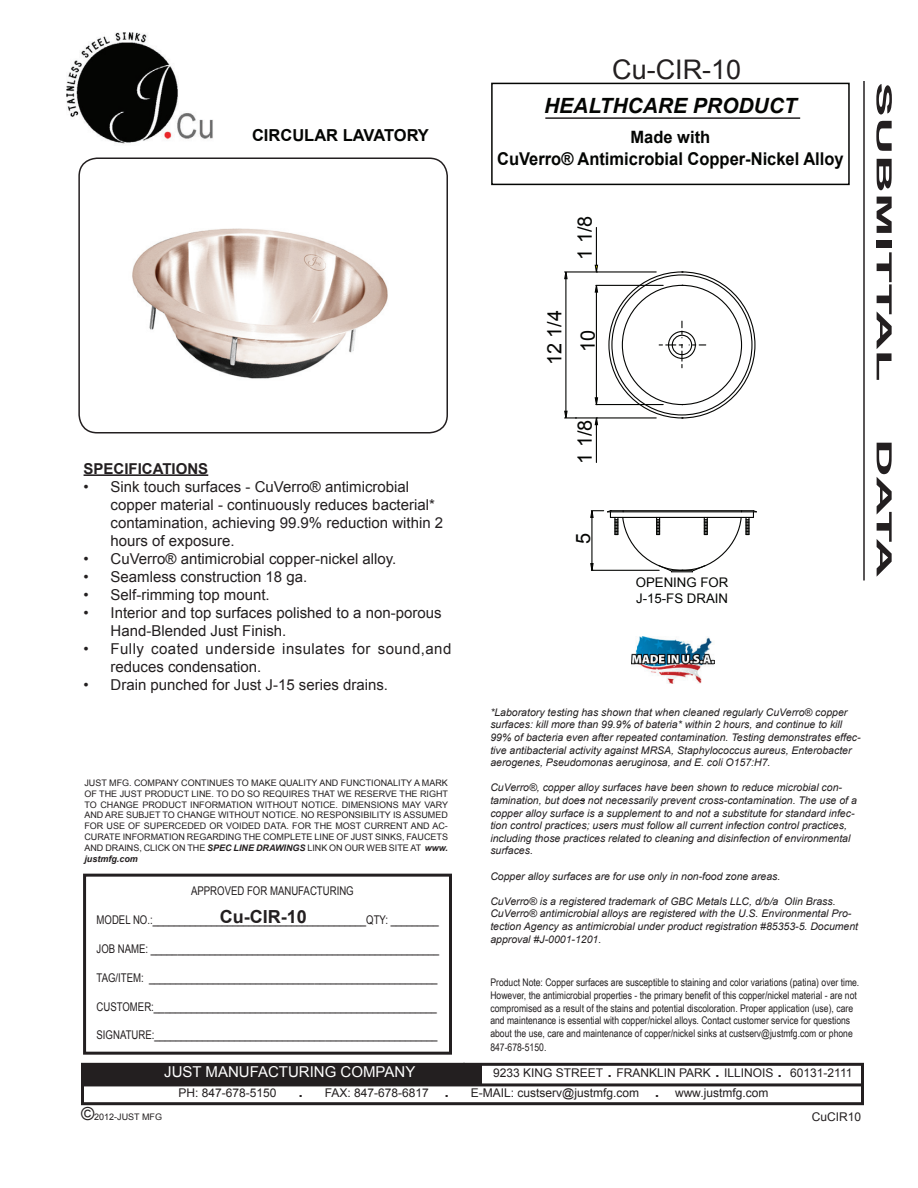
<style>
.page{position:relative;width:918px;height:1188px;background:#fff}
.page>*{position:absolute;margin:0;border:0;box-sizing:border-box;transform-origin:0 0}
.t1{font:27px "Arial";color:#231f20}
.t2{font:italic 700 21px "Arial";color:#040503}
.t3{font:700 21px "Arial";color:#231f20;scale:2.5 1}
.t4{font:19.8px "Arial";color:#040503}
.t5{font:700 18px "Arial";color:#231f20}
.t6{font:700 17.7px "Arial";color:#040503;scale:.93 1}
.t7{font:700 16.95px "Arial";color:#040503}
.t8{font:700 16.5px "Arial";color:#040503}
.t9{font:15px/18px "Arial";color:#231f20}
.t10{font:15px/18px "Arial";letter-spacing:.03em;color:#231f20}
.t11{font:15px "Arial";color:#fff}
.t12{font:700 15px "Arial";color:#231f20}
.t13{font:13.2px/15.9px "Arial";color:#040503}
.t14{font:12px "Arial";color:#231f20;scale:.8 1}
.t15{font:12px "Arial";color:#231f20}
.t16{font:italic 10.5px/12.6px "Arial";color:#231f20}
.t17{font:10.5px/12.6px "Arial Narrow";color:#231f20}
.t18{font:9px/10.8px "Arial";color:#231f20;text-align:justify}
.s1{font-weight:700;font-style:italic}
.s2{font-size:21px}
.s3{font-size:18px}
</style>
<div class="page">
<div style="left:81px;top:1063px;width:783px;height:42px;border:3px solid #231f20"></div>
<hr style="left:81px;top:1083px;width:783px;height:3px;background:#231f20">
<div style="left:81px;top:1064px;width:401px;height:22px;background:#231f20"></div>
<hr style="left:863px;top:81px;width:2px;height:499px;background:#231f20">
<div style="left:78px;top:158px;width:370px;height:276px;border:2px solid #231f20;border-radius:18px"></div>
<div style="left:83px;top:874px;width:369px;height:181px;border:3px solid #231f20"></div>
<img style="left:66px;top:32px;width:147px;height:112px">
<img style="left:132px;top:228px;width:256px;height:151px">
<hr style="left:84px;top:474px;width:124px;height:2px;background:#231f20">
<svg style="left:658px;top:321px;width:48px;height:48px"></svg>
<hr style="left:596px;top:285px;width:67px;height:1px;background:#040503">
<hr style="left:596px;top:404px;width:67px;height:1px;background:#040503">
<hr style="left:596px;top:292px;width:1px;height:106px;background:#040503">
<hr style="left:565px;top:271px;width:91px;height:2px;background:#040503">
<hr style="left:565px;top:417px;width:91px;height:2px;background:#040503">
<hr style="left:565px;top:279px;width:1px;height:132px;background:#040503">
<svg style="left:564px;top:271px;width:4px;height:9px"></svg>
<svg style="left:564px;top:410px;width:4px;height:9px"></svg>
<svg style="left:590px;top:510px;width:167px;height:63px"></svg>
<hr style="left:596px;top:227px;width:1px;height:38px;background:#040503">
<svg style="left:594px;top:264px;width:5px;height:29px"></svg>
<hr style="left:596px;top:425px;width:1px;height:37px;background:#040503">
<svg style="left:594px;top:397px;width:5px;height:29px"></svg>
<img style="left:631px;top:637px;width:83px;height:46px">
<div style="left:491px;top:83px;width:359px;height:102px;border:2px solid #040503"></div>
<hr style="left:545px;top:117px;width:255px;height:2px;background:#231f20">
<h3 class="t8" style="left:252px;top:124px;width:178px">CIRCULAR LAVATORY</h3>
<h1 class="t1" style="left:612px;top:52px;width:131px">Cu-CIR-10</h1>
<h2 class="t2" style="left:544px;top:91px;width:254px">HEALTHCARE PRODUCT</h2>
<h3 class="t7" style="left:631px;top:125px;width:81px">Made with</h3>
<h3 class="t6" style="left:497px;top:147px;width:374px">CuVerro® Antimicrobial Copper-Nickel Alloy</h3>
<h3 class="t4" style="left:572px;top:260px;width:46px;rotate:-90deg">1 1/8</h3>
<h3 class="t4" style="left:541px;top:365px;width:57px;rotate:-90deg">12 1/4</h3>
<h3 class="t4" style="left:575px;top:352px;width:24px;rotate:-90deg">10</h3>
<h2 class="t3" style="left:898px;top:82px;width:121px;rotate:90deg">SUBMITTAL</h2>
<h3 class="t12" style="left:84px;top:458px;width:126px">SPECIFICATIONS</h3>
<h3 class="t9" style="left:111px;top:477px;width:334px;text-indent:-27px">• Sink touch surfaces - CuVerro® antimicrobial copper material - continuously reduces bacterial* contamination, achieving 99.9% reduction within 2 hours of exposure.</h3>
<h3 class="t9" style="left:84px;top:549px;width:314px">• CuVerro® antimicrobial copper-nickel alloy.</h3>
<h3 class="t9" style="left:84px;top:567px;width:225px">• Seamless construction 18 ga.</h3>
<h3 class="t9" style="left:84px;top:585px;width:188px">• Self-rimming top mount.</h3>
<h3 class="t9" style="left:111px;top:603px;width:333px;text-indent:-27px">• Interior and top surfaces polished to a non-porous<br>Hand-Blended Just Finish.</h3>
<h3 class="t10" style="left:111px;top:639px;width:342px;text-indent:-27px">• Fully coated underside insulates for sound,and reduces condensation.</h3>
<h3 class="t9" style="left:84px;top:675px;width:306px">• Drain punched for Just J-15 series drains.</h3>
<p class="t18" style="left:84px;top:778px;width:365px">JUST MFG. COMPANY CONTINUES TO MAKE QUALITY AND FUNCTIONALITY A MARK OF THE JUST PRODUCT LINE. TO DO SO REQUIRES THAT WE RESERVE THE RIGHT TO CHANGE PRODUCT INFORMATION WITHOUT NOTICE. DIMENSIONS MAY VARY AND ARE SUBJET TO CHANGE WITHOUT NOTICE. NO RESPONSIBILITY IS ASSUMED FOR USE OF SUPERCEDED OR VOIDED DATA. FOR THE MOST CURRENT AND AC-CURATE INFORMATION REGARDING THE COMPLETE LINE OF JUST SINKS, FAUCETS AND DRAINS, CLICK ON THE <span class="s1">SPEC LINE DRAWINGS</span> LINK ON OUR WEB SITE AT <span class="s1">www. justmfg.com</span></p>
<p class="t14" style="left:191px;top:883px;width:205px">APPROVED FOR MANUFACTURING</p>
<p class="t14" style="left:97px;top:912px;width:429px">MODEL NO.:________________________________________QTY: _________</p>
<p class="t14" style="left:97px;top:941px;width:430px">JOB NAME: ______________________________________________________</p>
<p class="t14" style="left:97px;top:970px;width:428px">TAG/ITEM: ______________________________________________________</p>
<p class="t14" style="left:97px;top:999px;width:427px">CUSTOMER:_____________________________________________________</p>
<p class="t14" style="left:97px;top:1027px;width:428px">SIGNATURE:_____________________________________________________</p>
<h3 class="t5" style="left:220px;top:905px;width:88px">Cu-CIR-10</h3>
<h3 class="t4" style="left:572px;top:464px;width:46px;rotate:-90deg">1 1/8</h3>
<h3 class="t4" style="left:570px;top:544px;width:13px;rotate:-90deg">5</h3>
<p class="t13" style="left:636px;top:575px;width:94px">OPENING FOR<br>J-15-FS DRAIN</p>
<p class="t16" style="left:490px;top:706px;width:372px">*Laboratory testing has shown that when cleaned regularly CuVerro® copper surfaces: kill more than 99.9% of bateria* within 2 hours, and continue to kill 99% of bacteria even after repeated contamination. Testing demonstrates effec&shy;tive antibacterial activity against MRSA, Staphylococcus aureus, Enterobacter aerogenes, Pseudomonas aeruginosa, and E. coli O157:H7.</p>
<p class="t16" style="left:490px;top:781px;width:368px">CuVerro®, copper alloy surfaces have been shown to reduce microbial con&shy;tamination, but does not necessarily prevent cross-contamination. The use of a copper alloy surface is a supplement to and not a substitute for standard infec&shy;tion control practices; users must follow all current infection control practices, including those practices related to cleaning and disinfection of environmental surfaces.</p>
<p class="t16" style="left:490px;top:870px;width:292px">Copper alloy surfaces are for use only in non-food zone areas.</p>
<p class="t16" style="left:490px;top:895px;width:369px">CuVerro® is a registered trademark of GBC Metals LLC, d/b/a Olin Brass.<br>CuVerro® antimicrobial alloys are registered with the U.S. Environmental Pro&shy;tection Agency as antimicrobial under product registration #85353-5. Document approval #J-0001-1201.</p>
<p class="t17" style="left:490px;top:976px;width:370px">Product Note: Copper surfaces are susceptible to staining and color variations (patina) over time.<br>However, the antimicrobial properties - the primary benefit of this copper/nickel material - are not compromised as a result of the stains and potential discoloration. Proper application (use), care and maintenance is essential with copper/nickel alloys. Contact customer service for questions about the use, care and maintenance of copper/nickel sinks at custserv@justmfg.com or phone</p>
<p class="t17" style="left:490px;top:1041px;width:58px">847-678-5150.</p>
<h3 class="t11" style="left:164px;top:1062px;width:253px">JUST MANUFACTURING COMPANY</h3>
<p class="t15" style="left:493px;top:1065px;width:361px">9233 KING STREET <span class="s2">.</span> FRANKLIN PARK <span class="s2">.</span> ILLINOIS <span class="s2">.</span> 60131-2111</p>
<p class="t18" style="left:81px;top:1112px;width:83px"><span class="s3">©</span>2012-JUST MFG</p>
<p class="t15" style="left:178px;top:1085px;width:591px">PH: 847-678-5150 <span class="s2">.</span> FAX: 847-678-6817 <span class="s2">.</span> E-MAIL: custserv@justmfg.com <span class="s2">.</span> www.justmfg.com</p>
<p class="t15" style="left:812px;top:1109px;width:51px">CuCIR10</p>
<h2 class="t3" style="left:898px;top:439px;width:57px;rotate:90deg">DATA</h2>
</div>
